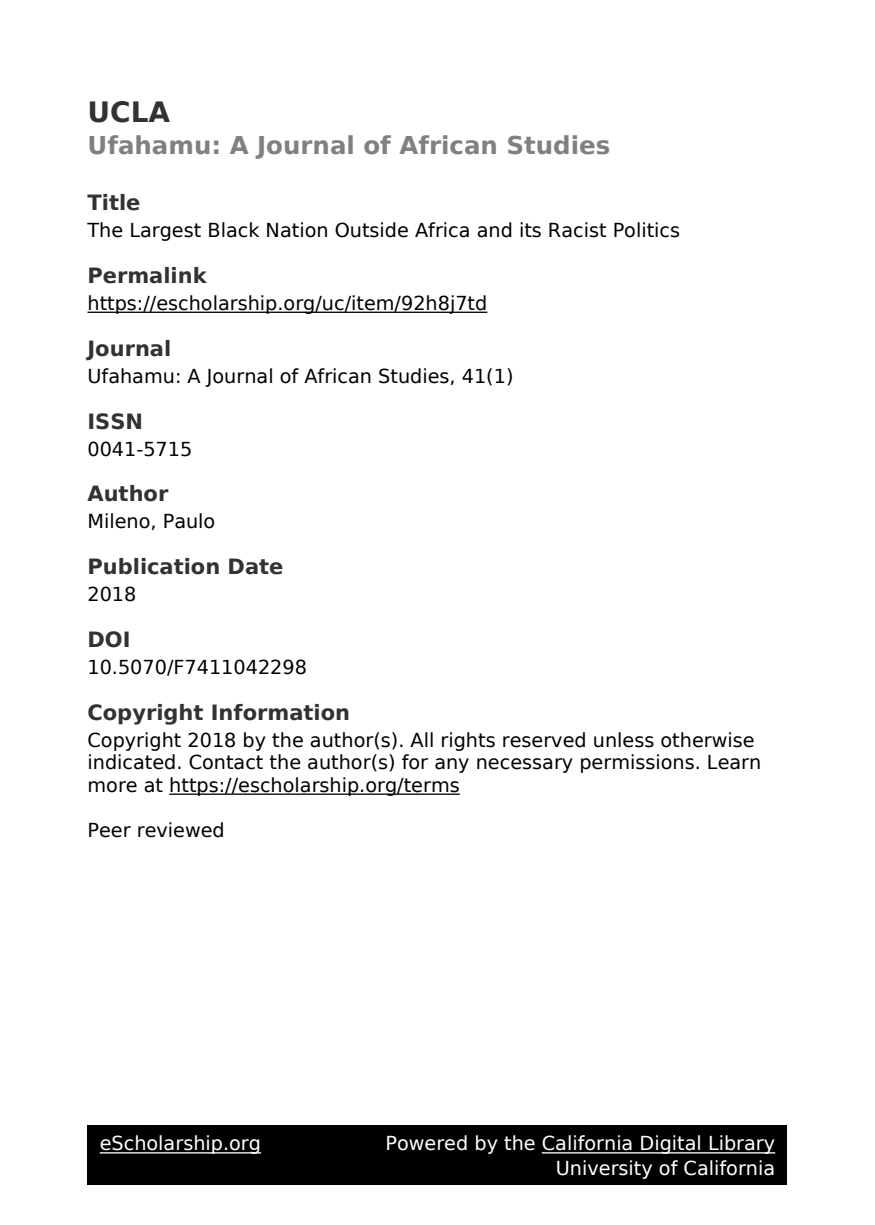
<style>
.page{position:relative;width:875px;height:1225px;background:#fff}
.page>*{position:absolute;margin:0;border:0;box-sizing:border-box;transform-origin:0 0}
.t1{font:700 28px "DejaVu Sans";color:#323232}
.t2{font:700 24.5px "DejaVu Sans";color:#808080}
.t3{font:700 21px "DejaVu Sans";color:#323232}
.t4{font:19.25px/22.4px "DejaVu Sans";color:#000}
.t5{font:19.25px/24.5px "DejaVu Sans";color:#fff;text-align:right}
</style>
<div class="page">
<hr style="left:88px;top:312px;width:399px;height:1px;background:#000">
<hr style="left:169px;top:794px;width:291px;height:1px;background:#000">
<div style="left:88px;top:1125px;width:700px;height:60px;background:#000"></div>
<hr style="left:100px;top:1152px;width:161px;height:2px;background:#fff">
<hr style="left:542px;top:1152px;width:233px;height:2px;background:#fff">
<h1 class="t1" style="left:88px;top:101px;width:84px">UCLA</h1>
<p class="t2" style="left:88px;top:136px;width:524px">Ufahamu: A Journal of African Studies</p>
<p class="t3" style="left:88px;top:194px;width:54px">Title</p>
<p class="t4" style="left:88px;top:221px;width:594px">The Largest Black Nation Outside Africa and its Racist Politics</p>
<p class="t3" style="left:88px;top:267px;width:121px">Permalink</p>
<p class="t4" style="left:88px;top:294px;width:401px">https://escholarship.org/uc/item/92h8j7td</p>
<p class="t3" style="left:88px;top:340px;width:85px">Journal</p>
<p class="t4" style="left:88px;top:367px;width:428px">Ufahamu: A Journal of African Studies, 41(1)</p>
<p class="t3" style="left:88px;top:413px;width:57px">ISSN</p>
<p class="t4" style="left:88px;top:439px;width:106px">0041-5715</p>
<p class="t3" style="left:88px;top:485px;width:82px">Author</p>
<p class="t4" style="left:88px;top:512px;width:129px">Mileno, Paulo</p>
<p class="t3" style="left:88px;top:558px;width:198px">Publication Date</p>
<p class="t4" style="left:88px;top:585px;width:50px">2018</p>
<p class="t3" style="left:88px;top:631px;width:45px">DOI</p>
<p class="t4" style="left:88px;top:658px;width:221px">10.5070/F7411042298</p>
<p class="t3" style="left:88px;top:704px;width:264px">Copyright Information</p>
<p class="t4" style="left:88px;top:731px;width:675px">Copyright 2018 by the author(s). All rights reserved unless otherwise indicated. Contact the author(s) for any necessary permissions. Learn more at https://escholarship.org/terms</p>
<p class="t4" style="left:88px;top:820px;width:139px">Peer reviewed</p>
<p class="t5" style="left:100px;top:1133px;width:163px">eScholarship.org</p>
<p class="t5" style="left:385px;top:1133px;width:391px">Powered by the California Digital Library<br>University of California</p>
</div>
